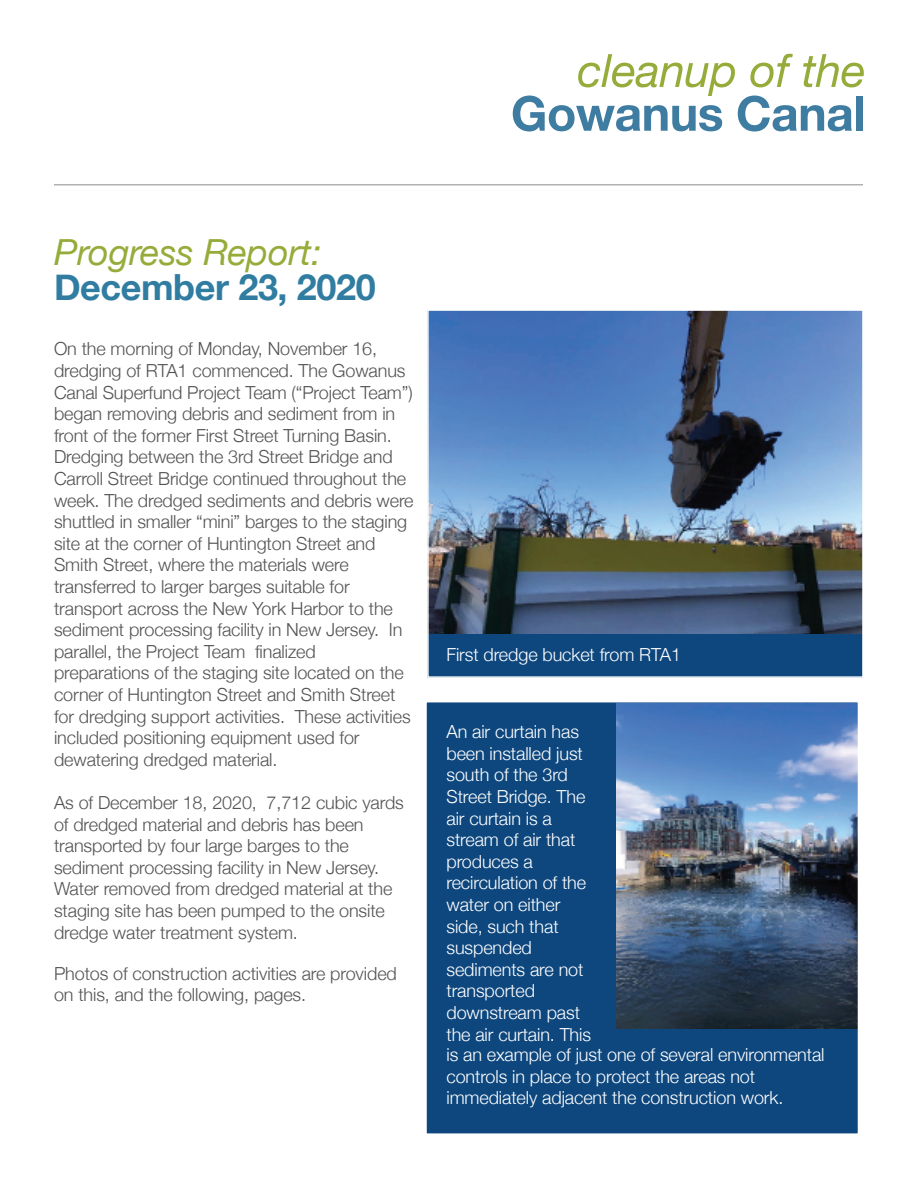
<style>
.page{position:relative;width:918px;height:1188px;background:#fff}
.page>*{position:absolute;margin:0;border:0;box-sizing:border-box;transform-origin:0 0}
.t1{font:italic 36px "Helvetica Neue";letter-spacing:-.005em;color:#95ac3b}
.t2{font:700 36px "Helvetica Neue";letter-spacing:-.01em;color:#317da2}
.t3{font:300 18px/21.6px "Helvetica Neue";letter-spacing:-.005em;color:#525352}
.t4{font:300 18px/21.6px "Helvetica Neue";letter-spacing:-.005em;color:#fff}
</style>
<div class="page">
<svg style="left:513px;top:54px;width:351px;height:78px"></svg>
<div style="left:856px;top:96px;width:7px;height:35px;background:#3f7ca1"></div>
<hr style="left:54px;top:184px;width:809px;height:2px;background:#b1b1b1">
<img style="left:430px;top:312px;width:431px;height:322px">
<div style="left:426px;top:702px;width:432px;height:432px;background:#0d477e"></div>
<div style="left:428px;top:634px;width:435px;height:43px;background:#0d477e"></div>
<img style="left:617px;top:704px;width:239px;height:325px">
<div style="left:427px;top:309px;width:437px;height:369px;border:2px solid #fff"></div>
<div style="left:425px;top:701px;width:434px;height:434px;border:2px solid #fff"></div>
<h1 class="t1" style="left:54px;top:231px;width:269px">Progress Report:</h1>
<h1 class="t2" style="left:54px;top:265px;width:323px">December 23, 2020</h1>
<p class="t3" style="left:54px;top:338px;width:361px">On the morning of Monday, November 16, dredging of RTA1 commenced. The Gowanus Canal Superfund Project Team (“Project Team”) began removing debris and sediment from in front of the former First Street Turning Basin.<br>Dredging between the 3rd Street Bridge and Carroll Street Bridge continued throughout the week. The dredged sediments and debris were shuttled in smaller “mini” barges to the staging site at the corner of Huntington Street and Smith Street, where the materials were transferred to larger barges suitable for transport across the New York Harbor to the sediment processing facility in New Jersey. In parallel, the Project Team finalized preparations of the staging site located on the corner of Huntington Street and Smith Street for dredging support activities. These activities included positioning equipment used for dewatering dredged material.</p>
<p class="t3" style="left:54px;top:791px;width:351px">As of December 18, 2020, 7,712 cubic yards of dredged material and debris has been transported by four large barges to the sediment processing facility in New Jersey.<br>Water removed from dredged material at the staging site has been pumped to the onsite dredge water treatment system.</p>
<p class="t3" style="left:54px;top:962px;width:344px">Photos of construction activities are provided on this, and the following, pages.</p>
<p class="t4" style="left:447px;top:643px;width:236px">First dredge bucket from RTA1</p>
<p class="t4" style="left:447px;top:721px;width:146px">An air curtain has been installed just south of the 3rd<br>Street Bridge. The air curtain is a stream of air that produces a recirculation of the water on either side, such that suspended sediments are not transported downstream past the air curtain. This</p>
<p class="t4" style="left:447px;top:1044px;width:380px">is an example of just one of several environmental controls in place to protect the areas not immediately adjacent the construction work.</p>
</div>
